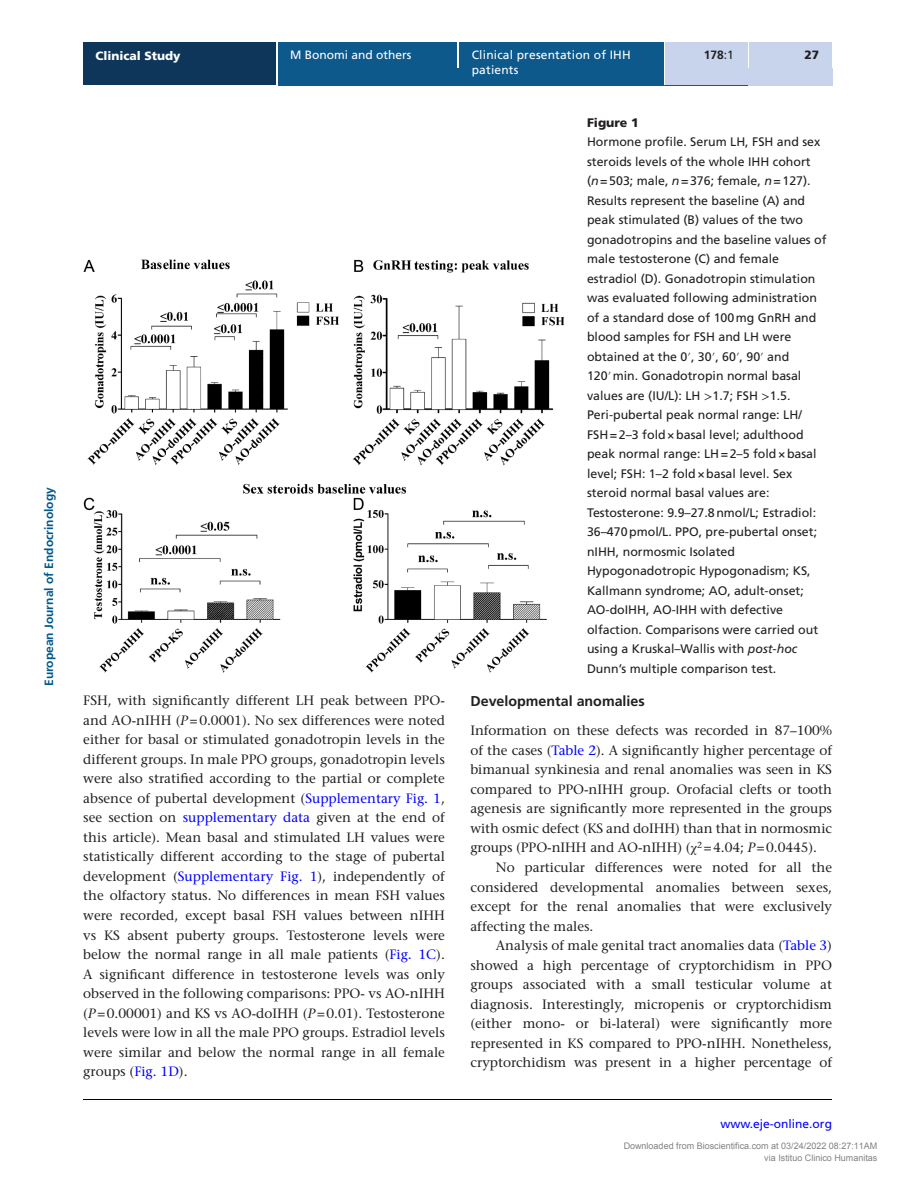
<style>
.page{position:relative;width:915px;height:1191px;background:#fff}
.page>*{position:absolute;margin:0;border:0;box-sizing:border-box;transform-origin:0 0}
.t1{font:700 14.25px "Frutiger LT Std";color:#231f20}
.TXT{font:500 13.5px/19.5px "Stone Serif Std";color:#231f20;text-align:justify}
.TXI{font:500 13.5px/19.5px "Stone Serif Std";color:#231f20;text-align:justify}
.FC{font:12.3px/19.5px "Frutiger LT Std";color:#231f20}
.FC-2{font:900 12.3px "Frutiger LT Std";color:#231f20}
.t2{font:12px "Frutiger LT Std";letter-spacing:.015em;color:#fff}
.t3{font:700 12px "Frutiger LT Std";color:#00598b}
.t4{font:12px "Frutiger LT Std";color:#00f}
.t5{font:900 12px "Frutiger LT Std";color:#fff}
.t6{font:700 12px "Frutiger LT Std";color:#231f20}
.t7{font:900 12px "Frutiger LT Std";color:#231f20}
.t8{font:9px/12px "Arial";color:rgb(0 0 0/.5);text-align:right}
.s1{font-weight:400}
.s2{font-style:italic}
.s3{font-family:"STIX General"}
.s4{color:#00f}
.s5{font-family:"STIX General";font-weight:400}
</style>
<div class="page">
<div style="left:83px;top:43px;width:193px;height:42px;background:#0d365a"></div>
<div style="left:278px;top:51px;width:553px;height:34px;background:#0e598c"></div>
<div style="left:278px;top:43px;width:179px;height:8px;background:#0e598c"></div>
<hr style="left:457px;top:43px;width:2px;height:25px;background:#fff">
<div style="left:459px;top:43px;width:204px;height:42px;background:#0e598c"></div>
<hr style="left:663px;top:43px;width:2px;height:42px;background:#fff">
<div style="left:665px;top:43px;width:82px;height:42px;background:#c7d4ec"></div>
<div style="left:747px;top:68px;width:84px;height:17px;background:#c7d4ec"></div>
<hr style="left:747px;top:43px;width:2px;height:25px;background:#fff">
<div style="left:749px;top:43px;width:82px;height:25px;background:#c7d4ec"></div>
<hr style="left:83px;top:1099px;width:748px;height:1px;background:#040503">
<img style="left:83px;top:260px;width:481px;height:413px">
<p class="t3" style="left:42px;top:686px;width:200px;rotate:-90deg">European Journal of Endocrinology</p>
<p class="t5" style="left:95px;top:48px;width:87px">Clinical Study</p>
<p class="t2" style="left:290px;top:48px;width:123px">M Bonomi and others</p>
<p class="t2" style="left:471px;top:48px;width:160px">Clinical presentation of IHH</p>
<p class="t6" style="left:703px;top:48px;width:32px">178<span class="s1">:1</span></p>
<p class="t7" style="left:804px;top:48px;width:16px">27</p>
<p class="t2" style="left:471px;top:63px;width:48px">patients</p>
<p class="FC-2" style="left:587px;top:115px;width:53px">Figure 1</p>
<p class="FC" style="left:587px;top:132px;width:241px">Hormone profile. Serum LH, FSH and sex steroids levels of the whole IHH cohort (<span class="s2">n</span>=503; male, <span class="s2">n</span>=376; female, <span class="s2">n</span>=127).<br>Results represent the baseline (A) and peak stimulated (B) values of the two gonadotropins and the baseline values of male testosterone (C) and female estradiol (D). Gonadotropin stimulation was evaluated following administration of a standard dose of 100mg GnRH and blood samples for FSH and LH were obtained at the 0<span class="s3">′</span>, 30<span class="s3">′</span>, 60<span class="s3">′</span>, 90<span class="s3">′</span> and 120<span class="s3">′</span>min. Gonadotropin normal basal values are (IU/L): LH <span class="s3">&gt;</span>1.7; FSH <span class="s3">&gt;</span>1.5.<br>Peri-pubertal peak normal range: LH/ FSH=2–3 fold×basal level; adulthood peak normal range: LH=2–5 fold×basal level; FSH: 1–2 fold×basal level. Sex steroid normal basal values are:<br>Testosterone: 9.9–27.8nmol/L; Estradiol:<br>36–470pmol/L. PPO, pre-pubertal onset; nIHH, normosmic Isolated Hypogonadotropic Hypogonadism; KS, Kallmann syndrome; AO, adult-onset; AO-doIHH, AO-IHH with defective olfaction. Comparisons were carried out using a Kruskal–Wallis with <span class="s2">post-hoc </span>Dunn’s multiple comparison test.</p>
<p class="TXT" style="left:83px;top:691px;width:363px">FSH, with significantly different LH peak between PPO&shy;and AO-nIHH (<span class="s2">P</span>=0.0001). No sex differences were noted either for basal or stimulated gonadotropin levels in the different groups. In male PPO groups, gonadotropin levels were also stratified according to the partial or complete absence of pubertal development (<span class="s4">Supplementary Fig. 1</span>, see section on <span class="s4">supplementary data</span> given at the end of this article). Mean basal and stimulated LH values were statistically different according to the stage of pubertal development (<span class="s4">Supplementary Fig. 1</span>), independently of the olfactory status. No differences in mean FSH values were recorded, except basal FSH values between nIHH vs KS absent puberty groups. Testosterone levels were below the normal range in all male patients (<span class="s4">Fig. 1C</span>).<br>A significant difference in testosterone levels was only observed in the following comparisons: PPO- vs AO-nIHH (<span class="s2">P</span>=0.00001) and KS vs AO-doIHH (<span class="s2">P</span>=0.01). Testosterone levels were low in all the male PPO groups. Estradiol levels were similar and below the normal range in all female groups (<span class="s4">Fig. 1D</span>).</p>
<h2 class="t1" style="left:470px;top:693px;width:176px">Developmental anomalies</h2>
<p class="TXT" style="left:470px;top:721px;width:363px">Information on these defects was recorded in 87–100% of the cases (<span class="s4">Table 2</span>). A significantly higher percentage of bimanual synkinesia and renal anomalies was seen in KS compared to PPO-nIHH group. Orofacial clefts or tooth agenesis are significantly more represented in the groups with osmic defect (KS and doIHH) than that in normosmic groups (PPO-nIHH and AO-nIHH) (<span class="s5">χ</span><sup>2</sup> =4.04; <span class="s2">P</span>=0.0445).</p>
<p class="TXI" style="left:470px;top:857px;width:363px;text-indent:26px">No particular differences were noted for all the considered developmental anomalies between sexes, except for the renal anomalies that were exclusively affecting the males.</p>
<p class="TXI" style="left:470px;top:935px;width:363px;text-indent:26px">Analysis of male genital tract anomalies data (<span class="s4">Table 3</span>) showed a high percentage of cryptorchidism in PPO groups associated with a small testicular volume at diagnosis. Interestingly, micropenis or cryptorchidism (either mono- or bi-lateral) were significantly more represented in KS compared to PPO-nIHH. Nonetheless, cryptorchidism was present in a higher percentage of</p>
<p class="t4" style="left:720px;top:1117px;width:113px">www.eje-online.org</p>
<p class="t8" style="left:623px;top:1139px;width:255px">Downloaded from Bioscientifica.com at 03/24/2022 08:27:11AM via Istituo Clinico Humanitas</p>
</div>
